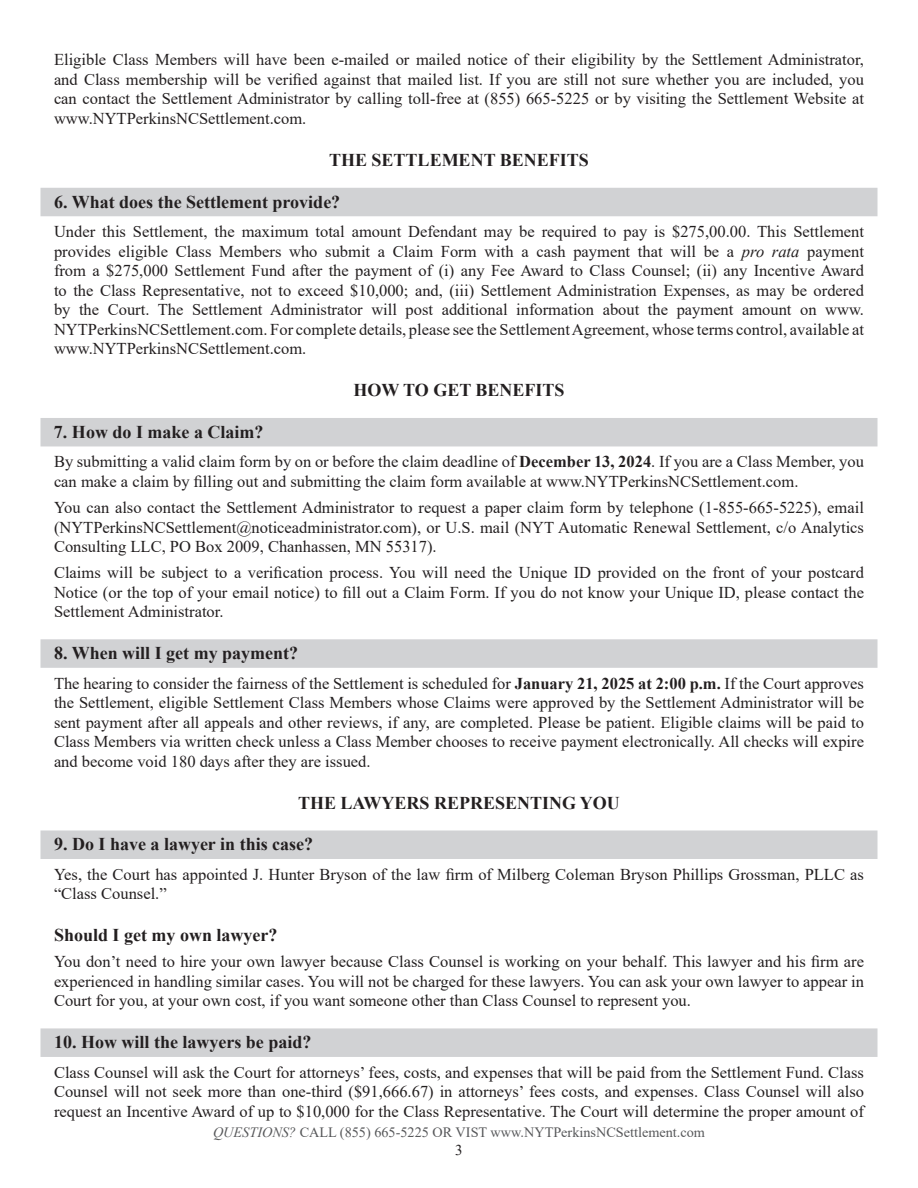
<style>
.page{position:relative;width:918px;height:1188px;background:#fff}
.page>*{position:absolute;margin:0;border:0;box-sizing:border-box;transform-origin:0 0}
.t1{font:700 18px "Times New Roman";color:#231f20}
.t2{font:16.5px/19.5px "Times New Roman";color:#231f20;text-align:justify}
.t3{font:15px "Times New Roman";color:#231f20}
.t4{font:14.25px "Times New Roman";color:#57585a}
.s1{font-style:italic}
.s2{font-weight:700}
</style>
<div class="page">
<div style="left:40px;top:188px;width:838px;height:28px;background:#d1d2d4"></div>
<div style="left:40px;top:418px;width:838px;height:28px;background:#d1d2d4"></div>
<div style="left:40px;top:639px;width:838px;height:29px;background:#d1d2d4"></div>
<div style="left:40px;top:831px;width:838px;height:28px;background:#d1d2d4"></div>
<div style="left:40px;top:1028px;width:838px;height:29px;background:#d1d2d4"></div>
<p class="t2" style="left:54px;top:50px;width:812px">Eligible Class Members will have been e-mailed or mailed notice of their eligibility by the Settlement Administrator, and Class membership will be verified against that mailed list. If you are still not sure whether you are included, you can contact the Settlement Administrator by calling toll-free at (855) 665-5225 or by visiting the Settlement Website at www.NYTPerkinsNCSettlement.com.</p>
<p class="t1" style="left:329px;top:147px;width:261px">THE SETTLEMENT BENEFITS</p>
<p class="t1" style="left:54px;top:189px;width:288px">6. What does the Settlement provide?</p>
<p class="t2" style="left:54px;top:221px;width:812px">Under this Settlement, the maximum total amount Defendant may be required to pay is $275,00.00. This Settlement provides eligible Class Members who submit a Claim Form with a cash payment that will be a <span class="s1">pro rata</span> payment from a $275,000 Settlement Fund after the payment of (i) any Fee Award to Class Counsel; (ii) any Incentive Award to the Class Representative, not to exceed $10,000; and, (iii) Settlement Administration Expenses, as may be ordered by the Court. The Settlement Administrator will post additional information about the payment amount on www.<br>NYTPerkinsNCSettlement.com. For complete details, please see the Settlement Agreement, whose terms control, available at www.NYTPerkinsNCSettlement.com.</p>
<p class="t1" style="left:353px;top:377px;width:213px">HOW TO GET BENEFITS</p>
<p class="t1" style="left:54px;top:419px;width:211px">7. How do I make a Claim?</p>
<p class="t2" style="left:54px;top:452px;width:812px">By submitting a valid claim form by on or before the claim deadline of <span class="s2">December 13, 2024</span>. If you are a Class Member, you can make a claim by filling out and submitting the claim form available at www.NYTPerkinsNCSettlement.com.</p>
<p class="t2" style="left:54px;top:497px;width:812px">You can also contact the Settlement Administrator to request a paper claim form by telephone (1-855-665-5225), email (NYTPerkinsNCSettlement@noticeadministrator.com), or U.S. mail (NYT Automatic Renewal Settlement, c/o Analytics Consulting LLC, PO Box 2009, Chanhassen, MN 55317).</p>
<p class="t2" style="left:54px;top:563px;width:812px">Claims will be subject to a verification process. You will need the Unique ID provided on the front of your postcard Notice (or the top of your email notice) to fill out a Claim Form. If you do not know your Unique ID, please contact the Settlement Administrator.</p>
<p class="t1" style="left:54px;top:640px;width:246px">8. When will I get my payment?</p>
<p class="t2" style="left:54px;top:673px;width:812px">The hearing to consider the fairness of the Settlement is scheduled for <span class="s2">January 21, 2025 at 2:00 p.m.</span> If the Court approves the Settlement, eligible Settlement Class Members whose Claims were approved by the Settlement Administrator will be sent payment after all appeals and other reviews, if any, are completed. Please be patient. Eligible claims will be paid to Class Members via written check unless a Class Member chooses to receive payment electronically. All checks will expire and become void 180 days after they are issued.</p>
<p class="t1" style="left:298px;top:790px;width:323px">THE LAWYERS REPRESENTING YOU</p>
<p class="t1" style="left:54px;top:831px;width:261px">9. Do I have a lawyer in this case?</p>
<p class="t2" style="left:54px;top:864px;width:812px">Yes, the Court has appointed J. Hunter Bryson of the law firm of Milberg Coleman Bryson Phillips Grossman, PLLC as “Class Counsel.”</p>
<p class="t1" style="left:54px;top:922px;width:225px">Should I get my own lawyer?</p>
<p class="t2" style="left:54px;top:952px;width:812px">You don’t need to hire your own lawyer because Class Counsel is working on your behalf. This lawyer and his firm are experienced in handling similar cases. You will not be charged for these lawyers. You can ask your own lawyer to appear in Court for you, at your own cost, if you want someone other than Class Counsel to represent you.</p>
<p class="t1" style="left:54px;top:1029px;width:259px">10. How will the lawyers be paid?</p>
<p class="t2" style="left:54px;top:1062px;width:812px">Class Counsel will ask the Court for attorneys’ fees, costs, and expenses that will be paid from the Settlement Fund. Class Counsel will not seek more than one-third ($91,666.67) in attorneys’ fees costs, and expenses. Class Counsel will also request an Incentive Award of up to $10,000 for the Class Representative. The Court will determine the proper amount of</p>
<p class="t4" style="left:213px;top:1122px;width:494px"><span class="s1">QUESTIONS?</span> CALL (855) 665-5225 OR VIST www.NYTPerkinsNCSettlement.com</p>
<p class="t3" style="left:455px;top:1139px;width:9px">3</p>
</div>
